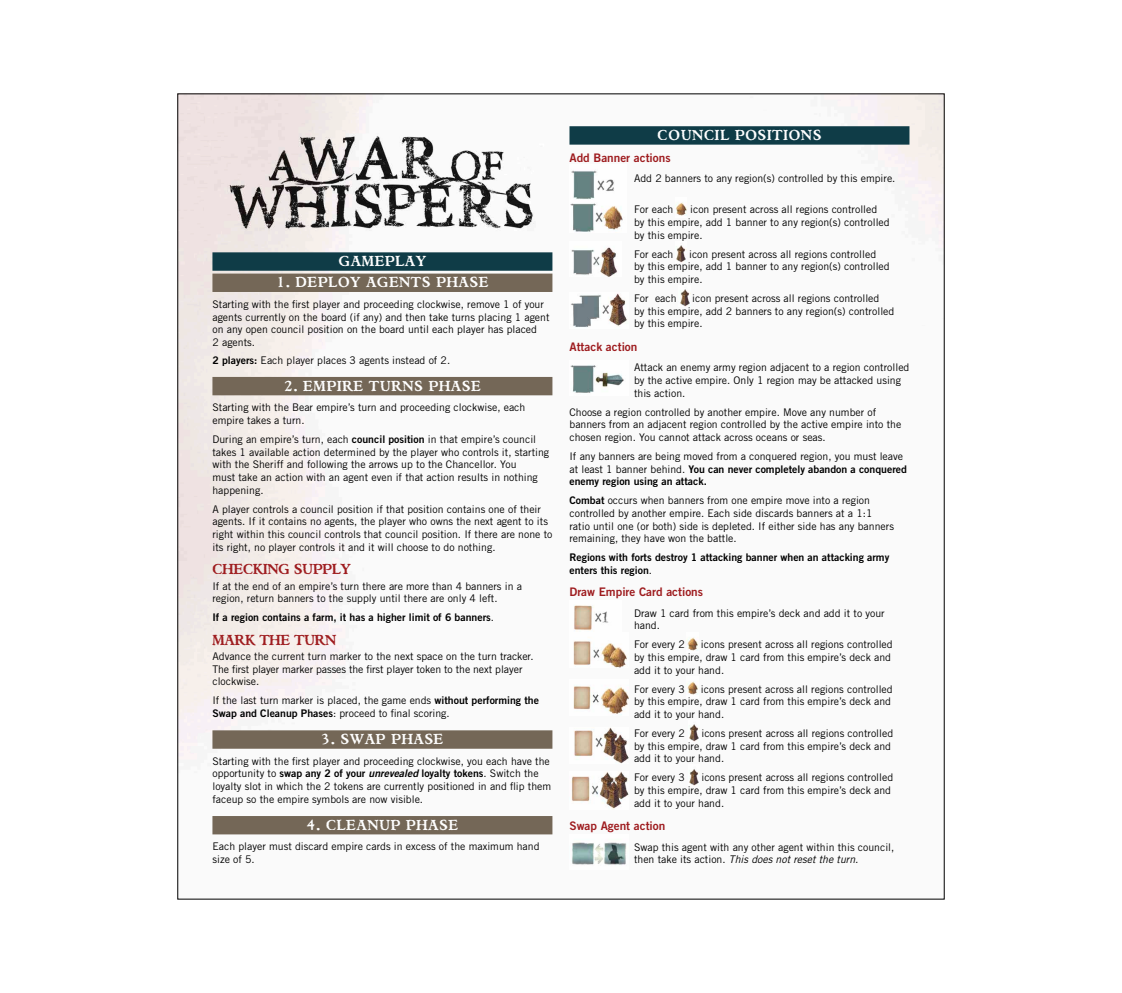
<style>
.page{position:relative;width:1122px;height:993px;background:#fff}
.page>*{position:absolute;margin:0;border:0;box-sizing:border-box;transform-origin:0 0}
.t1{font:14px "Parchment";letter-spacing:.07em;color:#fff}
.t2{font:14px "Parchment";letter-spacing:.01em;color:#9e1c1f}
.t3{font:11.9px "Trade Gothic Bold Two";color:#9e1c1f}
.t4{font:10.5px/12.6px "Trade Gothic";color:#000}
.t5{font:10.5px/12.6px "Trade Gothic Bold Two";color:#000}
.s1{font-family:"Trade Gothic Bold Two"}
.s2{font-family:"Trade Gothic"}
.s3{font-style:italic}
</style>
<div class="page">
<img style="left:179px;top:96px;width:763px;height:739px">
<div style="left:212px;top:252px;width:340px;height:19px;background:#0f3c47"></div>
<div style="left:212px;top:273px;width:340px;height:19px;background:#746757"></div>
<div style="left:212px;top:377px;width:340px;height:18px;background:#746757"></div>
<div style="left:212px;top:730px;width:340px;height:18px;background:#746757"></div>
<div style="left:212px;top:815px;width:340px;height:19px;background:#746757"></div>
<div style="left:569px;top:126px;width:340px;height:19px;background:#0f3c47"></div>
<img style="left:569px;top:165px;width:57px;height:67px">
<img style="left:675px;top:197px;width:11px;height:21px">
<img style="left:569px;top:241px;width:52px;height:36px">
<img style="left:675px;top:241px;width:11px;height:21px">
<img style="left:569px;top:292px;width:59px;height:36px">
<img style="left:678px;top:285px;width:12px;height:21px">
<img style="left:569px;top:360px;width:59px;height:35px">
<img style="left:569px;top:600px;width:52px;height:31px">
<img style="left:569px;top:631px;width:59px;height:36px">
<img style="left:686px;top:631px;width:12px;height:21px">
<img style="left:569px;top:679px;width:59px;height:36px">
<img style="left:686px;top:676px;width:12px;height:20px">
<img style="left:569px;top:727px;width:59px;height:35px">
<img style="left:687px;top:720px;width:12px;height:21px">
<img style="left:569px;top:771px;width:59px;height:37px">
<img style="left:687px;top:764px;width:12px;height:21px">
<img style="left:569px;top:834px;width:59px;height:31px">
<h1 class="t1" style="left:339px;top:254px;width:88px">GAMEPLAY</h1>
<h1 class="t1" style="left:276px;top:276px;width:213px">1. DEPLOY AGENTS PHASE</h1>
<p class="t4" style="left:212px;top:297px;width:338px">Starting with the first player and proceeding clockwise, remove 1 of your agents currently on the board (if any) and then take turns placing 1 agent on any open council position on the board until each player has placed<br>2 agents.</p>
<p class="t4" style="left:212px;top:353px;width:239px"><span class="s1">2 players:</span> Each player places 3 agents instead of 2.</p>
<h1 class="t1" style="left:284px;top:379px;width:198px">2. EMPIRE TURNS PHASE</h1>
<p class="t4" style="left:212px;top:401px;width:314px">Starting with the Bear empire’s turn and proceeding clockwise, each empire takes a turn.</p>
<p class="t4" style="left:212px;top:432px;width:338px">During an empire’s turn, each <span class="s1">council position</span> in that empire’s council takes 1 available action determined by the player who controls it, starting with the Sheriff and following the arrows up to the Chancellor. You<br>must take an action with an agent even if that action results in nothing happening.</p>
<p class="t4" style="left:212px;top:502px;width:341px">A player controls a council position if that position contains one of their agents. If it contains no agents, the player who owns the next agent to its right within this council controls that council position. If there are none to its right, no player controls it and it will choose to do nothing.</p>
<h1 class="t2" style="left:212px;top:562px;width:140px">CHECKING SUPPLY</h1>
<p class="t4" style="left:212px;top:579px;width:311px">If at the end of an empire’s turn there are more than 4 banners in a region, return banners to the supply until there are only 4 left.</p>
<p class="t5" style="left:212px;top:610px;width:283px">If a region contains a farm, it has a higher limit of 6 banners<span class="s2">.</span></p>
<h1 class="t2" style="left:212px;top:633px;width:125px">MARK THE TURN</h1>
<p class="t4" style="left:212px;top:649px;width:322px">Advance the current turn marker to the next space on the turn tracker.<br>The first player marker passes the first player token to the next player clockwise.</p>
<p class="t4" style="left:212px;top:694px;width:328px">If the last turn marker is placed, the game ends <span class="s1">without performing the<br>Swap and Cleanup Phases</span>: proceed to final scoring.</p>
<h1 class="t1" style="left:321px;top:732px;width:123px">3. SWAP PHASE</h1>
<p class="t4" style="left:212px;top:754px;width:339px">Starting with the first player and proceeding clockwise, you each have the</p>
<p class="t5" style="left:212px;top:766px;width:328px"><span class="s2">opportunity to</span> swap any 2 of your <span class="s3">unrevealed</span> loyalty tokens<span class="s2">. Switch the</span></p>
<p class="t4" style="left:212px;top:779px;width:340px">loyalty slot in which the 2 tokens are currently positioned in and flip them faceup so the empire symbols are now visible.</p>
<h1 class="t1" style="left:307px;top:818px;width:153px">4. CLEANUP PHASE</h1>
<p class="t4" style="left:212px;top:839px;width:328px">Each player must discard empire cards in excess of the maximum hand size of 5.</p>
<h1 class="t1" style="left:657px;top:128px;width:165px">COUNCIL POSITIONS</h1>
<p class="t3" style="left:569px;top:150px;width:103px">Add Banner actions</p>
<p class="t4" style="left:634px;top:172px;width:263px">Add 2 banners to any region(s) controlled by this empire.</p>
<p class="t4" style="left:634px;top:203px;width:41px">For each</p>
<p class="t4" style="left:634px;top:203px;width:257px;text-indent:56px">icon present across all regions controlled by this empire, add 1 banner to any region(s) controlled by this empire.</p>
<p class="t4" style="left:634px;top:247px;width:41px">For each</p>
<p class="t4" style="left:634px;top:247px;width:257px;text-indent:55px">icon present across all regions controlled<br>by this empire, add 1 banner to any region(s) controlled by this empire.</p>
<p class="t4" style="left:634px;top:291px;width:44px">For each</p>
<p class="t4" style="left:634px;top:291px;width:262px;text-indent:58px">icon present across all regions controlled<br>by this empire, add 2 banners to any region(s) controlled by this empire.</p>
<p class="t3" style="left:569px;top:339px;width:69px">Attack action</p>
<p class="t4" style="left:634px;top:361px;width:277px">Attack an enemy army region adjacent to a region controlled by the active empire. Only 1 region may be attacked using this action.</p>
<p class="t4" style="left:569px;top:405px;width:333px">Choose a region controlled by another empire. Move any number of banners from an adjacent region controlled by the active empire into the chosen region. You cannot attack across oceans or seas.</p>
<p class="t4" style="left:569px;top:449px;width:335px">If any banners are being moved from a conquered region, you must leave</p>
<p class="t5" style="left:569px;top:462px;width:339px"><span class="s2">at least 1 banner behind.</span> You can never completely abandon a conquered enemy region using an attack.</p>
<p class="t4" style="left:569px;top:494px;width:326px"><span class="s1">Combat</span> occurs when banners from one empire move into a region controlled by another empire. Each side discards banners at a 1:1 ratio until one (or both) side is depleted. If either side has any banners remaining, they have won the battle.</p>
<p class="t5" style="left:569px;top:550px;width:321px">Regions with forts destroy 1 attacking banner when an attacking army enters this region<span class="s2">.</span></p>
<p class="t3" style="left:569px;top:584px;width:135px">Draw Empire Card actions</p>
<p class="t4" style="left:634px;top:606px;width:252px">Draw 1 card from this empire’s deck and add it to your hand.</p>
<p class="t4" style="left:634px;top:638px;width:52px">For every 2</p>
<p class="t4" style="left:634px;top:638px;width:260px;text-indent:67px">icons present across all regions controlled by this empire, draw 1 card from this empire’s deck and add it to your hand.</p>
<p class="t4" style="left:634px;top:682px;width:52px">For every 3</p>
<p class="t4" style="left:634px;top:682px;width:260px;text-indent:67px">icons present across all regions controlled by this empire, draw 1 card from this empire’s deck and add it to your hand.</p>
<p class="t4" style="left:634px;top:726px;width:52px">For every 2</p>
<p class="t4" style="left:634px;top:726px;width:260px;text-indent:67px">icons present across all regions controlled by this empire, draw 1 card from this empire’s deck and add it to your hand.</p>
<p class="t4" style="left:634px;top:770px;width:52px">For every 3</p>
<p class="t4" style="left:634px;top:770px;width:260px;text-indent:67px">icons present across all regions controlled by this empire, draw 1 card from this empire’s deck and add it to your hand.</p>
<p class="t3" style="left:569px;top:818px;width:97px">Swap Agent action</p>
<p class="t4" style="left:634px;top:840px;width:262px">Swap this agent with any other agent within this council, then take its action. <span class="s3">This does not reset the turn.</span></p>
</div>
